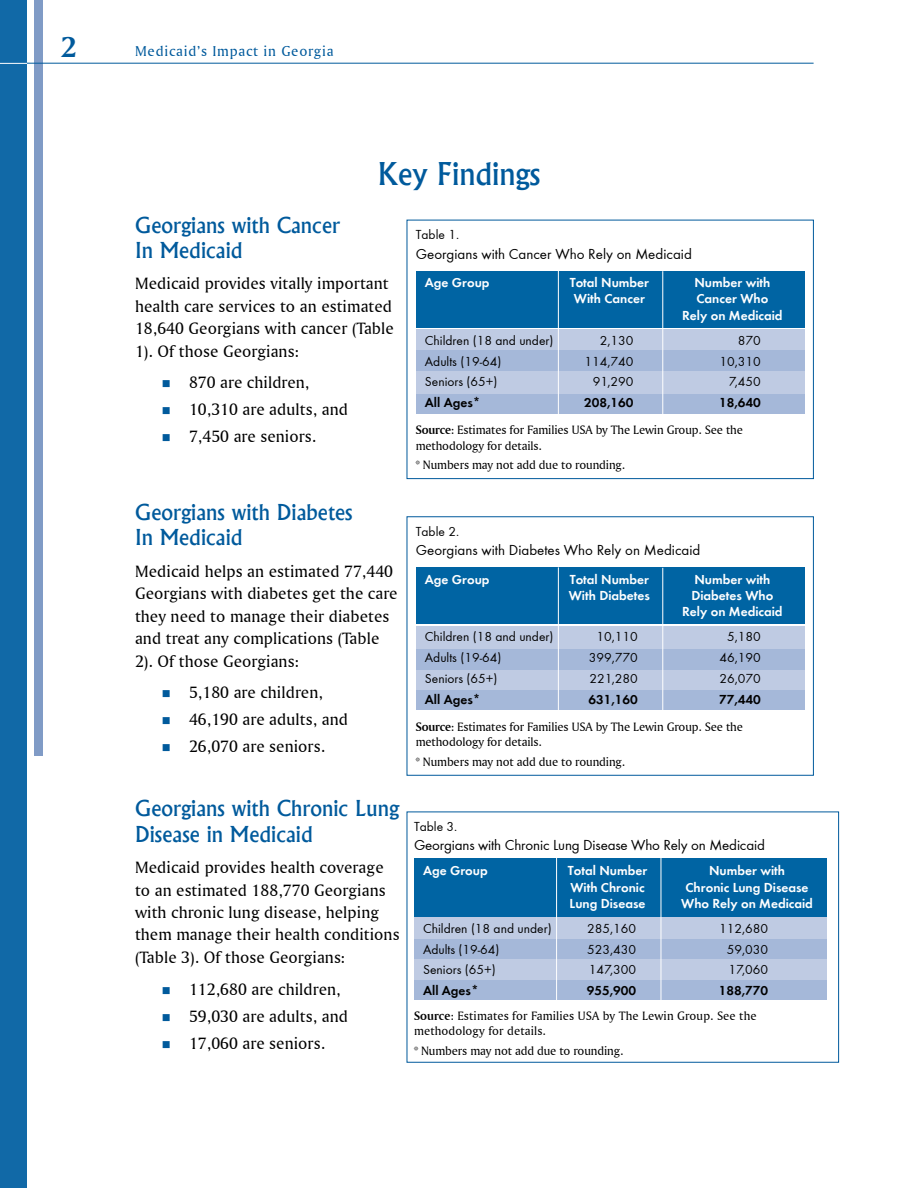
<style>
.page{position:relative;width:918px;height:1188px;background:#fff}
.page>*{position:absolute;margin:0;border:0;box-sizing:border-box;transform-origin:0 0}
.t1{font:500 30px "Albertus";color:#005a9c}
.t2{font:30px "Amerigo BT Bold A";color:#005a9c}
.t3{font:500 21px/25.2px "Albertus";letter-spacing:.005em;color:#005a9c}
.t4{font:17.25px/22.5px "Amerigo BT Roman A";letter-spacing:.005em;color:#000}
.t5{font:15px "Function";color:#000}
.t6{font:15px "Amerigo BT Roman A";letter-spacing:.05em;color:#005a9c}
.t7{font:13.5px "Function";color:#000}
.t8{font:700 13.5px/16.2px "Function";color:#fff;text-align:center}
.t9{font:700 13.5px "Function";color:#000}
.t10{font:12.75px/15.3px "Amerigo BT Roman A";letter-spacing:-.01em;color:#000}
.t11{font:12.75px/15.3px "Amerigo BT Roman A";letter-spacing:.01em;color:#000}
.s1{font-family:"Amerigo BT Bold A"}
</style>
<div class="page">
<div style="left:34px;top:0;width:10px;height:756px;background:#809bc6"></div>
<div style="left:0;top:0;width:27px;height:1188px;background:#1169a7"></div>
<svg style="left:0;top:63px;width:27px;height:1px"></svg>
<hr style="left:27px;top:63px;width:787px;height:1px;background:#005a9c">
<div style="left:416px;top:626px;width:388px;height:82px;background:#bfcbe3"></div>
<div style="left:416px;top:567px;width:388px;height:57px;background:#0064a3"></div>
<div style="left:416px;top:649px;width:388px;height:20px;background:#a5b8d9"></div>
<div style="left:416px;top:691px;width:388px;height:19px;background:#a5b8d9"></div>
<hr style="left:558px;top:567px;width:1px;height:154px;background:#fff">
<hr style="left:662px;top:568px;width:1px;height:156px;background:#fff">
<div style="left:414px;top:917px;width:412px;height:80px;background:#bfcbe3"></div>
<div style="left:414px;top:859px;width:412px;height:58px;background:#0064a3"></div>
<div style="left:414px;top:939px;width:412px;height:20px;background:#a5b8d9"></div>
<div style="left:414px;top:981px;width:412px;height:19px;background:#a5b8d9"></div>
<hr style="left:556px;top:856px;width:1px;height:154px;background:#fff">
<hr style="left:661px;top:856px;width:1px;height:156px;background:#fff">
<div style="left:416px;top:329px;width:388px;height:83px;background:#bfcbe3"></div>
<div style="left:416px;top:271px;width:388px;height:57px;background:#0064a3"></div>
<div style="left:416px;top:351px;width:388px;height:20px;background:#a5b8d9"></div>
<div style="left:416px;top:394px;width:388px;height:19px;background:#a5b8d9"></div>
<hr style="left:558px;top:271px;width:1px;height:154px;background:#fff">
<hr style="left:662px;top:271px;width:1px;height:156px;background:#fff">
<div style="left:407px;top:220px;width:407px;height:259px;border:1px solid #005a9c"></div>
<h1 class="t2" style="left:61px;top:29px;width:17px">2</h1>
<p class="t6" style="left:135px;top:42px;width:200px">Medicaid’s Impact in Georgia</p>
<h1 class="t1" style="left:378px;top:155px;width:164px">Key Findings</h1>
<p class="t7" style="left:416px;top:227px;width:45px">Table 1.</p>
<p class="t5" style="left:416px;top:245px;width:278px">Georgians with Cancer Who Rely on Medicaid</p>
<p class="t3" style="left:135px;top:212px;width:207px">Georgians with Cancer in Medicaid</p>
<p class="t4" style="left:135px;top:272px;width:260px">Medicaid provides vitally important health care services to an estimated 18,640 Georgians with cancer (Table 1). Of those Georgians:</p>
<p class="t4" style="left:189px;top:369px;width:160px;line-height:27px">870 are children,<br>10,310 are adults, and<br>7,450 are seniors.</p>
<p class="t8" style="left:425px;top:275px;width:66px">Age Group</p>
<p class="t8" style="left:570px;top:275px;width:81px">Total Number</p>
<p class="t8" style="left:694px;top:275px;width:77px">Number with</p>
<p class="t8" style="left:574px;top:291px;width:73px">with Cancer</p>
<p class="t8" style="left:682px;top:291px;width:102px">Cancer Who<br>Rely on Medicaid</p>
<p class="t7" style="left:425px;top:333px;width:130px">Children (18 and under)</p>
<p class="t7" style="left:600px;top:333px;width:35px">2,130</p>
<p class="t7" style="left:738px;top:333px;width:24px">870</p>
<p class="t7" style="left:425px;top:353px;width:78px">Adults (19-64)</p>
<p class="t7" style="left:584px;top:353px;width:50px">114,740</p>
<p class="t7" style="left:720px;top:353px;width:43px">10,310</p>
<p class="t7" style="left:425px;top:374px;width:74px">Seniors (65+)</p>
<p class="t7" style="left:593px;top:374px;width:42px">91,290</p>
<p class="t7" style="left:729px;top:374px;width:34px">7,450</p>
<p class="t9" style="left:425px;top:394px;width:57px">All Ages*</p>
<p class="t9" style="left:584px;top:394px;width:51px">208,160</p>
<p class="t9" style="left:719px;top:394px;width:43px">18,640</p>
<p class="t10" style="left:416px;top:422px;width:329px"><span class="s1">Source</span>: Estimates for Families USA by The Lewin Group. See the methodology for details.</p>
<p class="t10" style="left:416px;top:457px;width:211px">* Numbers may not add due to rounding.</p>
<p class="t3" style="left:135px;top:500px;width:219px">Georgians with Diabetes in Medicaid</p>
<p class="t4" style="left:135px;top:559px;width:264px">Medicaid helps an estimated 77,440<br>Georgians with diabetes get the care they need to manage their diabetes and treat any complications (Table 2). Of those Georgians:</p>
<p class="t4" style="left:189px;top:679px;width:160px;line-height:27px">5,180 are children,<br>46,190 are adults, and<br>26,070 are seniors.</p>
<p class="t3" style="left:135px;top:796px;width:266px">Georgians with Chronic Lung<br>Disease in Medicaid</p>
<p class="t4" style="left:135px;top:856px;width:266px">Medicaid provides health coverage to an estimated 188,770 Georgians with chronic lung disease, helping them manage their health conditions (Table 3). Of those Georgians:</p>
<p class="t4" style="left:189px;top:975px;width:160px;line-height:27px">112,680 are children,<br>59,030 are adults, and<br>17,060 are seniors.</p>
<p class="t7" style="left:416px;top:524px;width:45px">Table 2.</p>
<p class="t5" style="left:416px;top:542px;width:286px">Georgians with Diabetes Who Rely on Medicaid</p>
<p class="t8" style="left:425px;top:571px;width:66px">Age Group</p>
<p class="t8" style="left:570px;top:571px;width:81px">Total Number</p>
<p class="t8" style="left:694px;top:571px;width:77px">Number with</p>
<p class="t8" style="left:569px;top:587px;width:83px">with Diabetes</p>
<p class="t8" style="left:682px;top:587px;width:102px">Diabetes Who<br>Rely on Medicaid</p>
<p class="t7" style="left:425px;top:629px;width:130px">Children (18 and under)</p>
<p class="t7" style="left:597px;top:629px;width:43px">10,110</p>
<p class="t7" style="left:727px;top:629px;width:35px">5,180</p>
<p class="t7" style="left:425px;top:650px;width:78px">Adults (19-64)</p>
<p class="t7" style="left:589px;top:650px;width:50px">399,770</p>
<p class="t7" style="left:720px;top:650px;width:43px">46,190</p>
<p class="t7" style="left:425px;top:671px;width:74px">Seniors (65+)</p>
<p class="t7" style="left:590px;top:671px;width:50px">221,280</p>
<p class="t7" style="left:720px;top:671px;width:43px">26,070</p>
<p class="t9" style="left:425px;top:691px;width:57px">All Ages*</p>
<p class="t9" style="left:589px;top:691px;width:51px">631,160</p>
<p class="t9" style="left:719px;top:691px;width:43px">77,440</p>
<p class="t10" style="left:416px;top:719px;width:329px"><span class="s1">Source</span>: Estimates for Families USA by The Lewin Group. See the methodology for details.</p>
<p class="t10" style="left:416px;top:754px;width:211px">* Numbers may not add due to rounding.</p>
<p class="t7" style="left:414px;top:819px;width:45px">Table 3.</p>
<p class="t5" style="left:414px;top:837px;width:352px">Georgians with Chronic Lung Disease Who Rely on Medicaid</p>
<p class="t8" style="left:423px;top:863px;width:66px">Age Group</p>
<p class="t8" style="left:568px;top:863px;width:81px">Total Number</p>
<p class="t8" style="left:709px;top:863px;width:77px">Number with</p>
<p class="t8" style="left:570px;top:879px;width:76px">with Chronic</p>
<p class="t8" style="left:686px;top:879px;width:125px">Chronic Lung Disease</p>
<p class="t8" style="left:570px;top:895px;width:102px">Lung Disease W</p>
<p class="t8" style="left:694px;top:895px;width:120px">ho Rely on Medicaid</p>
<p class="t7" style="left:423px;top:921px;width:130px">Children (18 and under)</p>
<p class="t7" style="left:587px;top:921px;width:50px">285,160</p>
<p class="t7" style="left:719px;top:921px;width:50px">112,680</p>
<p class="t7" style="left:423px;top:941px;width:78px">Adults (19-64)</p>
<p class="t7" style="left:587px;top:941px;width:50px">523,430</p>
<p class="t7" style="left:727px;top:941px;width:43px">59,030</p>
<p class="t7" style="left:423px;top:962px;width:74px">Seniors (65+)</p>
<p class="t7" style="left:589px;top:962px;width:49px">147,300</p>
<p class="t7" style="left:728px;top:962px;width:41px">17,060</p>
<p class="t9" style="left:423px;top:983px;width:57px">All Ages*</p>
<p class="t9" style="left:587px;top:983px;width:51px">955,900</p>
<p class="t9" style="left:719px;top:983px;width:51px">188,770</p>
<p class="t11" style="left:414px;top:1007px;width:344px"><span class="s1">Source</span>: Estimates for Families USA by The Lewin Group. See the methodology for details.</p>
<p class="t10" style="left:414px;top:1043px;width:211px">* Numbers may not add due to rounding.</p>
</div>
